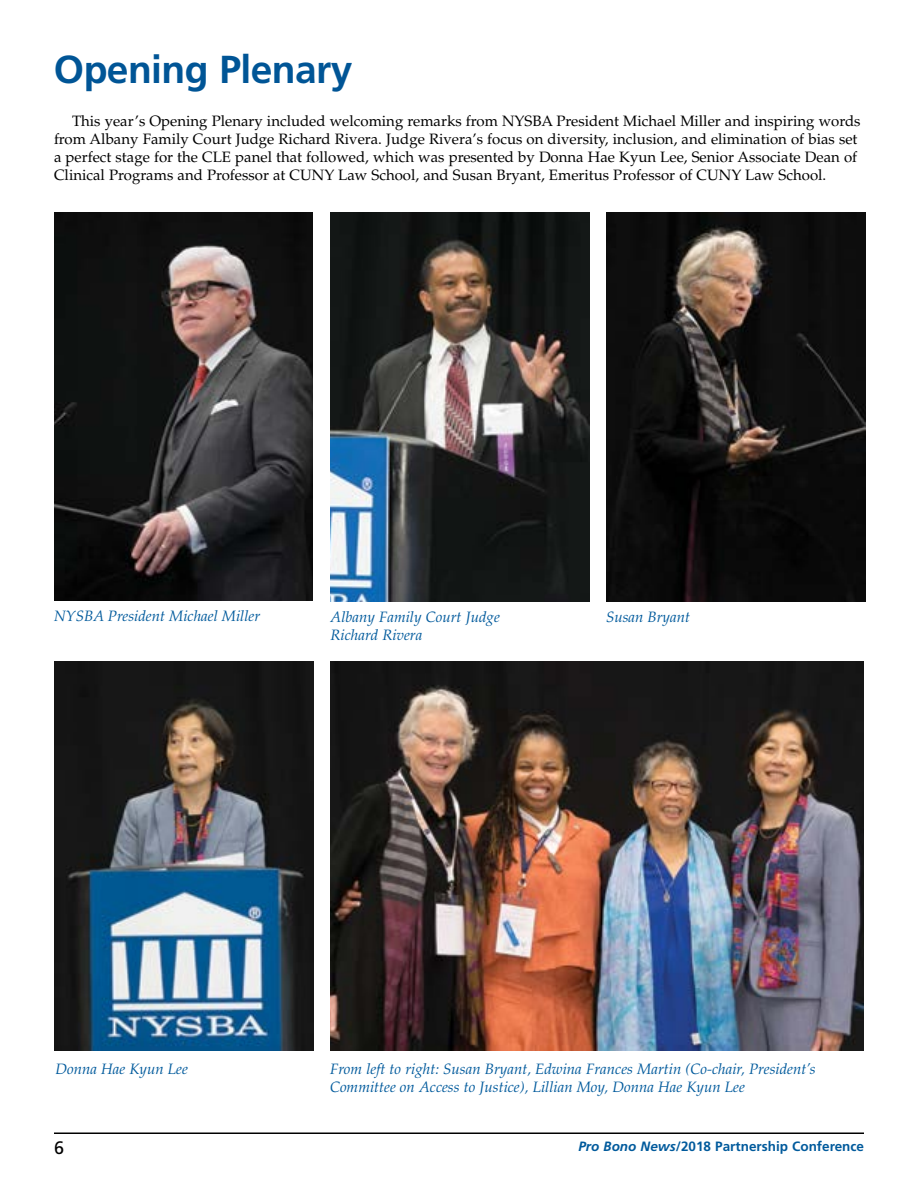
<style>
.page{position:relative;width:918px;height:1188px;background:#fff}
.page>*{position:absolute;margin:0;border:0;box-sizing:border-box;transform-origin:0 0}
.t1{font:700 39px "Frutiger";letter-spacing:-.015em;color:#005596}
.t2{font:18px "Frutiger";color:#000}
.t3{font:15px/18px "Palatino";color:#000}
.t4{font:italic 15px/18px "Palatino";color:#005a9c}
.t5{font:700 13.5px "Frutiger";color:#005a9c}
.s1{font-style:italic}
</style>
<div class="page">
<hr style="left:54px;top:1132px;width:810px;height:2px;background:#000">
<img style="left:54px;top:212px;width:259px;height:388px">
<img style="left:330px;top:212px;width:259px;height:389px">
<img style="left:607px;top:212px;width:258px;height:389px">
<img style="left:330px;top:662px;width:534px;height:389px">
<img style="left:54px;top:662px;width:259px;height:389px">
<h1 class="t1" style="left:54px;top:47px;width:300px">Opening Plenary</h1>
<p class="t3" style="left:54px;top:112px;width:808px;text-indent:18px">This year’s Opening Plenary included welcoming remarks from NYSBA President Michael Miller and inspiring words from Albany Family Court Judge Richard Rivera. Judge Rivera’s focus on diversity, inclusion, and elimination of bias set a perfect stage for the CLE panel that followed, which was presented by Donna Hae Kyun Lee, Senior Associate Dean of Clinical Programs and Professor at CUNY Law School, and Susan Bryant, Emeritus Professor of CUNY Law School.</p>
<p class="t4" style="left:54px;top:607px;width:208px">NYSBA President Michael Miller</p>
<p class="t4" style="left:331px;top:608px;width:171px">Albany Family Court Judge<br>Richard Rivera</p>
<p class="t4" style="left:606px;top:608px;width:86px">Susan Bryant</p>
<p class="t4" style="left:56px;top:1060px;width:134px">Donna Hae Kyun Lee</p>
<p class="t4" style="left:330px;top:1060px;width:487px">From left to right: Susan Bryant, Edwina Frances Martin (Co-chair, President’s<br>Committee on Access to Justice), Lillian Moy, Donna Hae Kyun Lee</p>
<p class="t2" style="left:54px;top:1137px;width:12px">6</p>
<p class="t5" style="left:578px;top:1139px;width:287px"><span class="s1">Pro Bono News</span>/2018 Partnership Conference</p>
</div>
